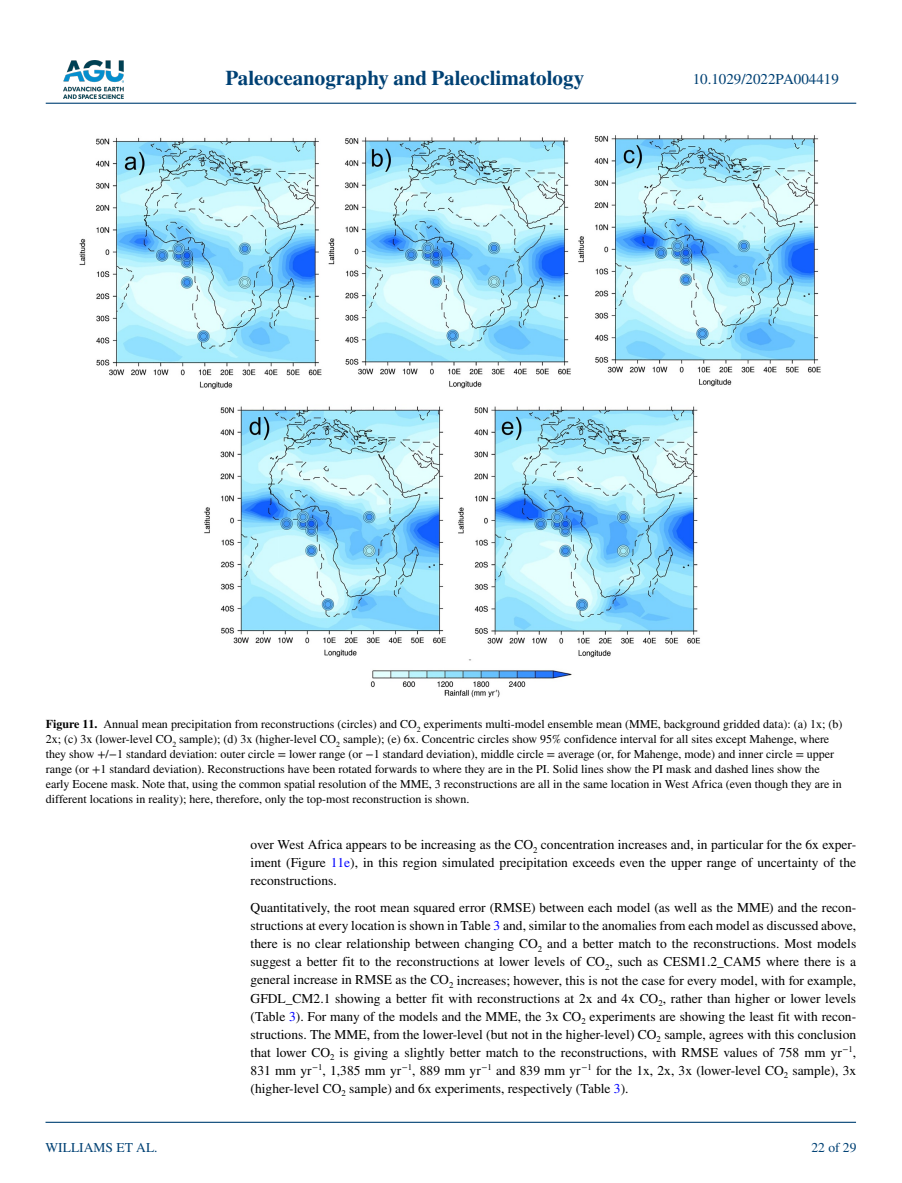
<style>
.page{position:relative;width:902px;height:1183px;background:#fff}
.page>*{position:absolute;margin:0;border:0;box-sizing:border-box;transform-origin:0 0}
.t1{font:700 21px "STIX";color:#004174}
.t2{font:15px "STIX";color:#004174}
.t3{font:13.5px/18px "STIX";color:#000;text-align:justify}
.t4{font:13.5px "STIX";color:#004174}
.t5{font:12px/15px "STIX";color:#000}
.s1{font-weight:700}
.s2{color:#00f}
</style>
<div class="page">
<img style="left:63px;top:60px;width:60px;height:39px">
<hr style="left:46px;top:103px;width:810px;height:1px;background:#004174">
<hr style="left:45px;top:1121px;width:810px;height:1px;background:#004174">
<img style="left:79px;top:135px;width:742px;height:563px">
<h1 class="t1" style="left:225px;top:66px;width:360px">Paleoceanography and Paleoclimatology</h1>
<p class="t2" style="left:692px;top:69px;width:148px">10.1029/2022PA004419</p>
<p class="t5" style="left:46px;top:717px;width:798px"><span class="s1">Figure 11.</span> Annual mean precipitation from reconstructions (circles) and CO<sub>2</sub> experiments multi-model ensemble mean (MME, background gridded data): (a) 1x; (b)<br>2x; (c) 3x (lower-level CO<sub>2</sub> sample); (d) 3x (higher-level CO<sub>2</sub> sample); (e) 6x. Concentric circles show 95% confidence interval for all sites except Mahenge, where they show +/−1 standard deviation: outer circle = lower range (or −1 standard deviation), middle circle = average (or, for Mahenge, mode) and inner circle = upper range (or +1 standard deviation). Reconstructions have been rotated forwards to where they are in the PI. Solid lines show the PI mask and dashed lines show the early Eocene mask. Note that, using the common spatial resolution of the MME, 3 reconstructions are all in the same location in West Africa (even though they are in different locations in reality); here, therefore, only the top-most reconstruction is shown.</p>
<p class="t4" style="left:45px;top:1138px;width:114px">WILLIAMS ET AL.</p>
<p class="t3" style="left:250px;top:836px;width:607px">over West Africa appears to be increasing as the CO<sub>2</sub> concentration increases and, in particular for the 6x exper&shy;iment (Figure <span class="s2">11e</span>), in this region simulated precipitation exceeds even the upper range of uncertainty of the reconstructions.</p>
<p class="t3" style="left:250px;top:899px;width:607px">Quantitatively, the root mean squared error (RMSE) between each model (as well as the MME) and the recon&shy;structions at every location is shown in Table <span class="s2">3</span> and, similar to the anomalies from each model as discussed above, there is no clear relationship between changing CO<sub>2</sub> and a better match to the reconstructions. Most models suggest a better fit to the reconstructions at lower levels of CO<sub>2</sub>, such as CESM1.2_CAM5 where there is a general increase in RMSE as the CO<sub>2</sub> increases; however, this is not the case for every model, with for example, GFDL_CM2.1 showing a better fit with reconstructions at 2x and 4x CO<sub>2</sub>, rather than higher or lower levels (Table <span class="s2">3</span>). For many of the models and the MME, the 3x CO<sub>2</sub> experiments are showing the least fit with recon&shy;structions. The MME, from the lower-level (but not in the higher-level) CO<sub>2</sub> sample, agrees with this conclusion that lower CO<sub>2</sub> is giving a slightly better match to the reconstructions, with RMSE values of 758 mm yr<sup>−1</sup>, 831 mm yr<sup>−1</sup>, 1,385 mm yr<sup>−1</sup>, 889 mm yr<sup>−1</sup> and 839 mm yr<sup>−1</sup> for the 1x, 2x, 3x (lower-level CO<sub>2</sub> sample), 3x (higher-level CO<sub>2</sub> sample) and 6x experiments, respectively (Table <span class="s2">3</span>).</p>
<p class="t4" style="left:811px;top:1138px;width:46px">22 of 29</p>
</div>
